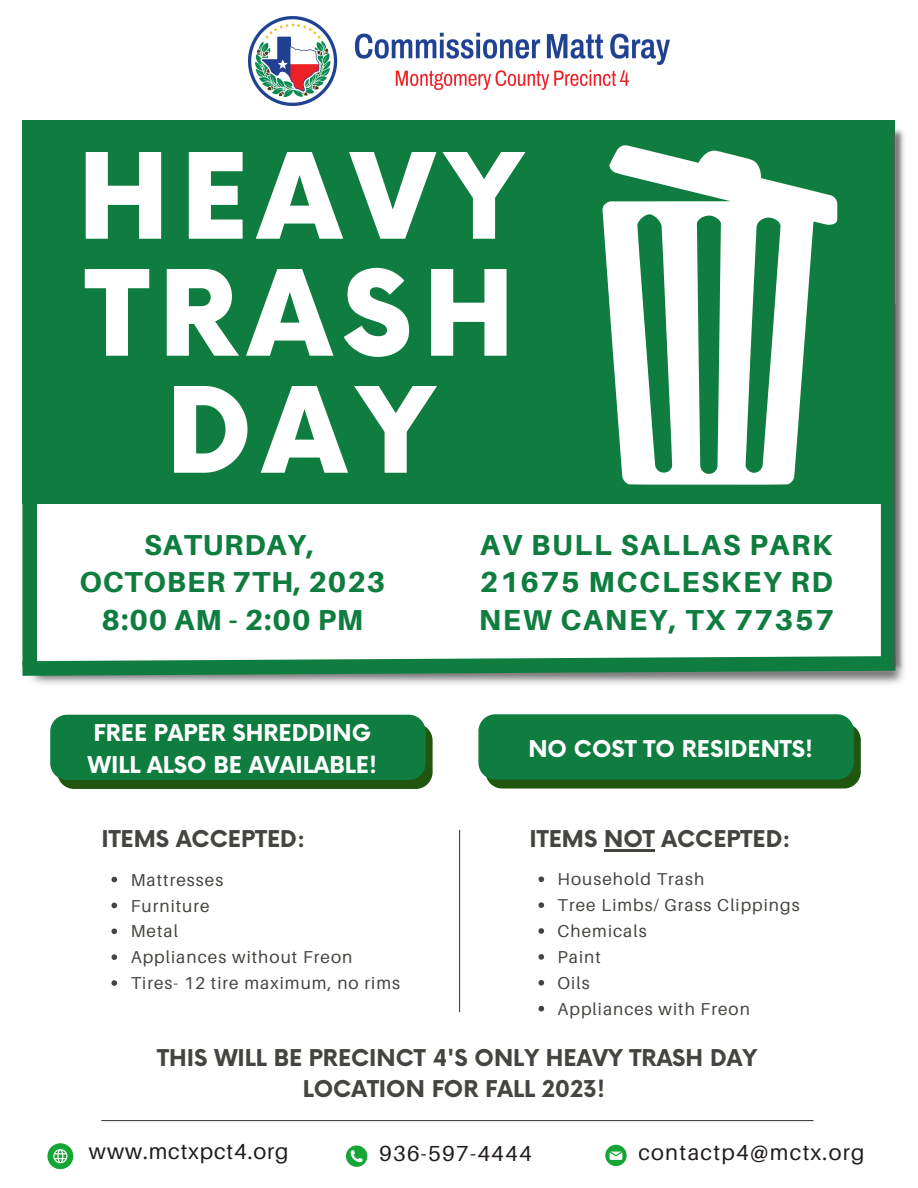
<style>
.page{position:relative;width:918px;height:1188px;background:#fff}
.page>*{position:absolute;margin:0;border:0;box-sizing:border-box;transform-origin:0 0}
.t1{font:900 115.65px/117px "Now";letter-spacing:.095em;color:#fff;text-align:center}
.t2{font:800 28.95px "Aileron";letter-spacing:.06em;color:#0f7d3f}
.t3{font:800 28.95px "Aileron";letter-spacing:.03em;color:#0f7d3f}
.t4{font:700 22.5px/31.5px "Now";color:#444440;text-align:center}
.t5{font:700 22.5px/31.5px "Now";color:#fff}
.t6{font:21.9px "Aileron";letter-spacing:.04em;color:#211c1d}
.t7{font:21.75px "Aileron";letter-spacing:.06em;color:#211c1d}
.t8{font:17.25px "Aileron";letter-spacing:.06em;color:#444440}
</style>
<div class="page">
<hr style="left:101px;top:1120px;width:712px;height:1px;background:#444440">
<hr style="left:459px;top:830px;width:1px;height:182px;background:#444440">
<img style="left:248px;top:16px;width:421px;height:89px">
<svg style="left:346px;top:1145px;width:21px;height:22px"></svg>
<svg style="left:605px;top:1145px;width:22px;height:21px"></svg>
<svg style="left:47px;top:1143px;width:26px;height:26px"></svg>
<div style="left:22px;top:121px;width:873px;height:383px;background:#0f7d3f"></div>
<svg style="left:602px;top:145px;width:236px;height:340px;fill:#fff"></svg>
<svg style="left:22px;top:649px;width:884px;height:34px"></svg>
<div style="left:22px;top:304px;width:15px;height:362px;background:#0f7d3f"></div>
<div style="left:881px;top:304px;width:15px;height:362px;background:#0f7d3f"></div>
<div style="left:57px;top:724px;width:376px;height:65px;background:#21560e;border-radius:17px"></div>
<div style="left:50px;top:715px;width:376px;height:65px;background:#0f7d3f;border-radius:17px"></div>
<div style="left:485px;top:723px;width:376px;height:66px;background:#21560e;border-radius:17px"></div>
<div style="left:478px;top:714px;width:376px;height:66px;background:#0f7d3f;border-radius:17px"></div>
<img style="left:888px;top:129px;width:18px;height:545px">
<svg style="left:111px;top:877px;width:6px;height:5px"></svg>
<svg style="left:111px;top:903px;width:6px;height:5px"></svg>
<svg style="left:111px;top:928px;width:6px;height:6px"></svg>
<svg style="left:111px;top:954px;width:6px;height:6px"></svg>
<svg style="left:111px;top:980px;width:6px;height:6px"></svg>
<hr style="left:604px;top:849px;width:51px;height:2px;background:#444440">
<svg style="left:538px;top:876px;width:6px;height:6px"></svg>
<svg style="left:538px;top:902px;width:6px;height:6px"></svg>
<svg style="left:538px;top:928px;width:6px;height:6px"></svg>
<svg style="left:538px;top:954px;width:6px;height:6px"></svg>
<svg style="left:538px;top:980px;width:6px;height:6px"></svg>
<svg style="left:538px;top:1006px;width:6px;height:5px"></svg>
<p class="t1" style="left:78px;top:146px;width:447px">HEAVY<br>TRASH<br>DAY</p>
<p class="t3" style="left:144px;top:527px;width:172px">SATURDAY,</p>
<p class="t3" style="left:79px;top:564px;width:308px">OCTOBER 7TH, 2023</p>
<p class="t2" style="left:102px;top:602px;width:263px">8:00 AM - 2:00 PM</p>
<p class="t5" style="left:88px;top:719px;width:291px">FREE PAPER SHREDDING<br>WILL ALSO BE AVAILABLE!</p>
<p class="t2" style="left:480px;top:527px;width:354px">AV BULL SALLAS PARK</p>
<p class="t2" style="left:480px;top:564px;width:355px">21675 MCCLESKEY RD</p>
<p class="t2" style="left:479px;top:602px;width:357px">NEW CANEY, TX 77357</p>
<p class="t5" style="left:528px;top:735px;width:286px">NO COST TO RESIDENTS!</p>
<p class="t4" style="left:101px;top:824px;width:205px">ITEMS ACCEPTED:</p>
<p class="t4" style="left:530px;top:824px;width:263px">ITEMS NOT ACCEPTED:</p>
<p class="t8" style="left:558px;top:869px;width:148px">Household Trash</p>
<p class="t8" style="left:558px;top:895px;width:244px">Tree Limbs/ Grass Clippings</p>
<p class="t8" style="left:558px;top:920px;width:90px">Chemicals</p>
<p class="t8" style="left:558px;top:946px;width:45px">Paint</p>
<p class="t8" style="left:558px;top:972px;width:33px">Oils</p>
<p class="t8" style="left:558px;top:998px;width:194px">Appliances with Freon</p>
<p class="t4" style="left:157px;top:1043px;width:601px">THIS WILL BE PRECINCT 4'S ONLY HEAVY TRASH DAY<br>LOCATION FOR FALL 2023!</p>
<p class="t8" style="left:131px;top:869px;width:94px">Mattresses</p>
<p class="t8" style="left:131px;top:895px;width:81px">Furniture</p>
<p class="t8" style="left:131px;top:921px;width:49px">Metal</p>
<p class="t8" style="left:131px;top:947px;width:223px">Appliances without Freon</p>
<p class="t8" style="left:131px;top:972px;width:271px">Tires- 12 tire maximum, no rims</p>
<p class="t6" style="left:89px;top:1138px;width:201px">www.mctxpct4.org</p>
<p class="t7" style="left:379px;top:1140px;width:154px">936-597-4444</p>
<p class="t7" style="left:638px;top:1139px;width:228px">contactp4@mctx.org</p>
</div>
